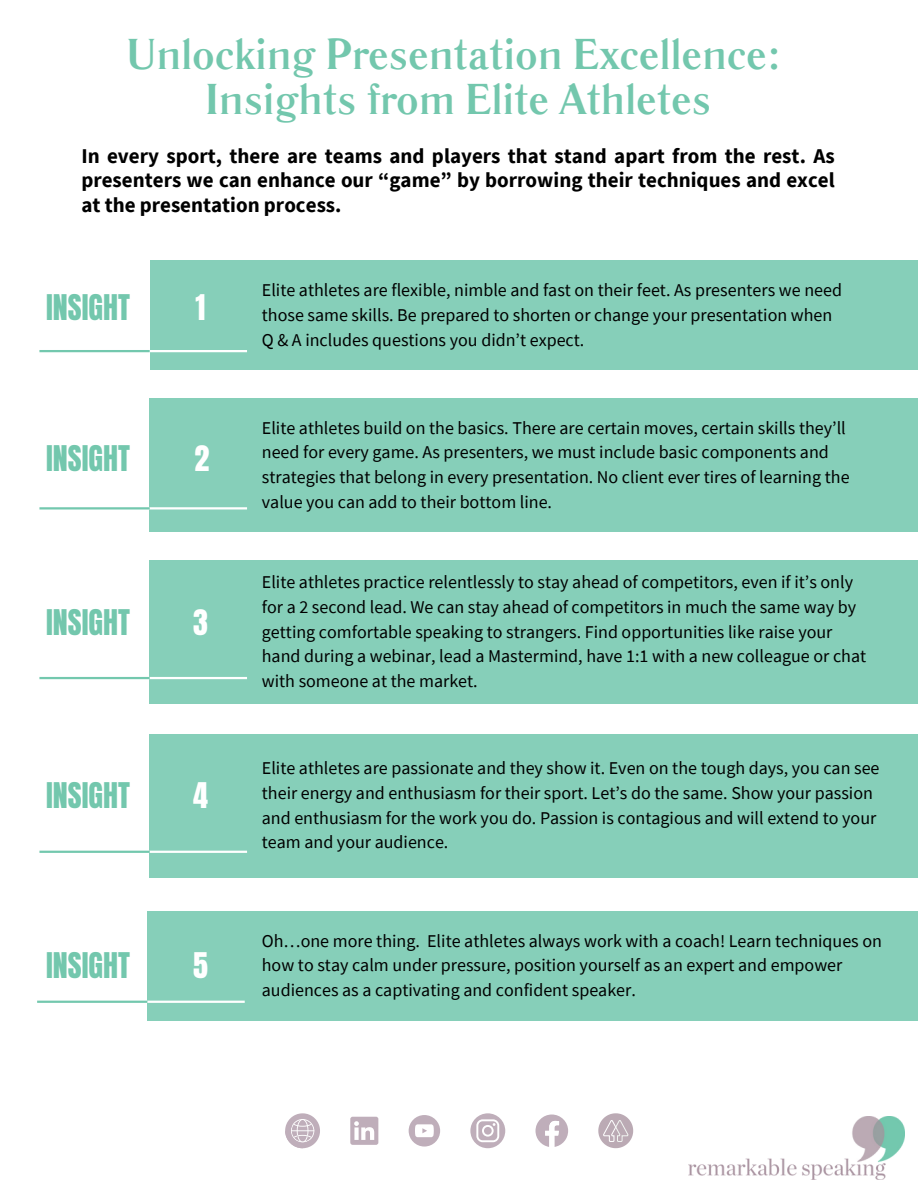
<style>
.page{position:relative;width:918px;height:1188px;background:#fff}
.page>*{position:absolute;margin:0;border:0;box-sizing:border-box;transform-origin:0 0}
.t1{font:700 42.9px "Literaturnaya";color:#73c7ad}
.t2{font:30px "Anton";color:#73c7ad}
.t3{font:30px "Anton";color:#fff}
.t4{font:700 21px/24.8px "Source Sans Pro";color:#000;text-align:justify}
.t5{font:18px/24.8px "Source Sans Pro";color:#000}
</style>
<div class="page">
<div style="left:150px;top:260px;width:768px;height:110px;background:#86cfb9"></div>
<hr style="left:140px;top:350px;width:107px;height:2px;background:#fff">
<hr style="left:39px;top:350px;width:111px;height:2px;background:#73c8ae">
<div style="left:150px;top:398px;width:768px;height:134px;background:#86cfb9"></div>
<hr style="left:140px;top:507px;width:107px;height:3px;background:#fff">
<hr style="left:39px;top:507px;width:111px;height:3px;background:#73c8ae">
<div style="left:150px;top:560px;width:768px;height:144px;background:#86cfb9"></div>
<div style="left:150px;top:734px;width:768px;height:143px;background:#86cfb9"></div>
<hr style="left:140px;top:851px;width:107px;height:2px;background:#fff">
<hr style="left:39px;top:851px;width:111px;height:2px;background:#73c8ae">
<div style="left:147px;top:911px;width:771px;height:110px;background:#86cfb9"></div>
<hr style="left:138px;top:1001px;width:107px;height:2px;background:#fff">
<hr style="left:37px;top:1001px;width:110px;height:2px;background:#73c8ae">
<hr style="left:140px;top:677px;width:107px;height:2px;background:#fff">
<hr style="left:39px;top:677px;width:111px;height:2px;background:#73c8ae">
<img style="left:688px;top:1117px;width:216px;height:63px">
<svg style="left:285px;top:1113px;width:35px;height:35px"></svg>
<svg style="left:350px;top:1117px;width:28px;height:28px"></svg>
<svg style="left:409px;top:1115px;width:31px;height:32px"></svg>
<svg style="left:470px;top:1113px;width:35px;height:35px"></svg>
<svg style="left:536px;top:1115px;width:32px;height:32px"></svg>
<svg style="left:598px;top:1113px;width:35px;height:35px"></svg>
<p class="t1" style="left:126px;top:29px;width:656px">Unlocking Presentation Excellence:</p>
<p class="t1" style="left:205px;top:74px;width:507px">Insights from Elite Athletes</p>
<p class="t4" style="left:81px;top:143px;width:755px">In every sport, there are teams and players that stand apart from the rest. As presenters we can enhance our “game” by borrowing their techniques and excel at the presentation process.</p>
<p class="t2" style="left:46px;top:286px;width:85px">INSIGHT</p>
<p class="t3" style="left:196px;top:286px;width:11px">1</p>
<p class="t5" style="left:262px;top:277px;width:582px">Elite athletes are flexible, nimble and fast on their feet. As presenters we need those same skills. Be prepared to shorten or change your presentation when<br>Q &amp; A includes questions you didn’t expect.</p>
<p class="t2" style="left:46px;top:437px;width:85px">INSIGHT</p>
<p class="t3" style="left:194px;top:437px;width:16px">2</p>
<p class="t5" style="left:262px;top:415px;width:589px">Elite athletes build on the basics. There are certain moves, certain skills they’ll need for every game. As presenters, we must include basic components and strategies that belong in every presentation. No client ever tires of learning the value you can add to their bottom line.</p>
<p class="t2" style="left:46px;top:600px;width:85px">INSIGHT</p>
<p class="t3" style="left:193px;top:600px;width:16px">3</p>
<p class="t5" style="left:262px;top:569px;width:606px">Elite athletes practice relentlessly to stay ahead of competitors, even if it’s only for a 2 second lead. We can stay ahead of competitors in much the same way by getting comfortable speaking to strangers. Find opportunities like raise your hand during a webinar, lead a Mastermind, have 1:1 with a new colleague or chat with someone at the market.</p>
<p class="t2" style="left:46px;top:774px;width:85px">INSIGHT</p>
<p class="t3" style="left:193px;top:774px;width:16px">4</p>
<p class="t5" style="left:262px;top:755px;width:619px">Elite athletes are passionate and they show it. Even on the tough days, you can see their energy and enthusiasm for their sport. Let’s do the same. Show your passion and enthusiasm for the work you do. Passion is contagious and will extend to your team and your audience.</p>
<p class="t2" style="left:46px;top:944px;width:85px">INSIGHT</p>
<p class="t3" style="left:193px;top:944px;width:16px">5</p>
<p class="t5" style="left:262px;top:928px;width:622px">Oh…one more thing. Elite athletes always work with a coach! Learn techniques on how to stay calm under pressure, position yourself as an expert and empower audiences as a captivating and confident speaker.</p>
</div>
